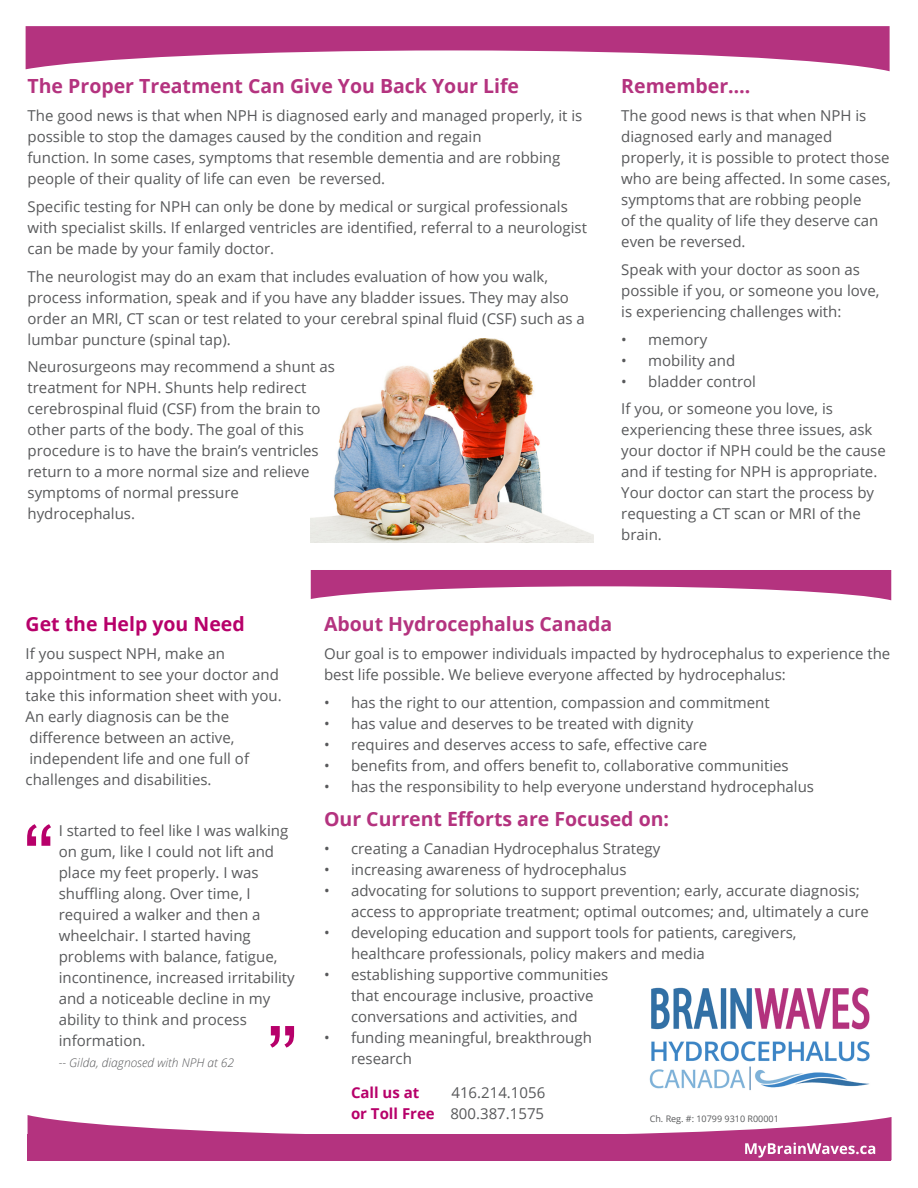
<style>
.page{position:relative;width:918px;height:1188px;background:#fff}
.page>*{position:absolute;margin:0;border:0;box-sizing:border-box;transform-origin:0 0}
.t1{font:700 19.5px "Open Sans";color:#b4337f}
.t2{font:700 19.5px "Open Sans";color:#b7006a}
.t3{font:15px/21px "Open Sans";color:#58595b}
.t4{font:700 15px "Open Sans";color:#b7006a}
.t5{font:italic 300 12px "Open Sans";color:#58595b}
.t6{font:9px "Open Sans";color:#58595b}
.s1{font-weight:700;color:#b7006a}
</style>
<div class="page">
<img style="left:649px;top:987px;width:221px;height:104px">
<img style="left:311px;top:338px;width:283px;height:205px">
<div style="left:27px;top:1134px;width:864px;height:27px;background:#b4337f"></div>
<svg style="left:28px;top:1115px;width:864px;height:45px"></svg>
<svg style="left:26px;top:26px;width:864px;height:45px"></svg>
<svg style="left:311px;top:570px;width:580px;height:30px"></svg>
<svg style="left:27px;top:824px;width:24px;height:22px"></svg>
<svg style="left:270px;top:1026px;width:24px;height:22px"></svg>
<h1 class="t1" style="left:28px;top:73px;width:493px">The Proper Treatment Can Give You Back Your Life</h1>
<p class="t3" style="left:28px;top:105px;width:556px">The good news is that when NPH is diagnosed early and managed properly, it is possible to stop the damages caused by the condition and regain<br>function. In some cases, symptoms that resemble dementia and are robbing people of their quality of life can even be reversed.</p>
<p class="t3" style="left:28px;top:196px;width:561px">Specific testing for NPH can only be done by medical or surgical professionals with specialist skills. If enlarged ventricles are identified, referral to a neurologist can be made by your family doctor.</p>
<p class="t3" style="left:28px;top:265px;width:559px">The neurologist may do an exam that includes evaluation of how you walk, process information, speak and if you have any bladder issues. They may also order an MRI, CT scan or test related to your cerebral spinal fluid (CSF) such as a lumbar puncture (spinal tap).</p>
<p class="t3" style="left:28px;top:356px;width:309px">Neurosurgeons may recommend a shunt as treatment for NPH. Shunts help redirect cerebrospinal fluid (CSF) from the brain to other parts of the body. The goal of this procedure is to have the brain’s ventricles return to a more normal size and relieve symptoms of normal pressure hydrocephalus.</p>
<h1 class="t1" style="left:621px;top:73px;width:131px">Remember….</h1>
<p class="t3" style="left:621px;top:105px;width:271px">The good news is that when NPH is diagnosed early and managed properly, it is possible to protect those who are being affected. In some cases, symptoms that are robbing people<br>of the quality of life they deserve can even be reversed.</p>
<p class="t3" style="left:621px;top:259px;width:260px">Speak with your doctor as soon as possible if you, or someone you love, is experiencing challenges with:</p>
<p class="t3" style="left:621px;top:328px;width:88px">• memory</p>
<p class="t3" style="left:621px;top:349px;width:116px">• mobility and</p>
<p class="t3" style="left:621px;top:367px;width:213px;line-height:27.8px">• bladder control<br>If you, or someone you love, is</p>
<p class="t3" style="left:621px;top:419px;width:266px">experiencing these three issues, ask your doctor if NPH could be the cause and if testing for NPH is appropriate.<br>Your doctor can start the process by requesting a CT scan or MRI of the brain.</p>
<h1 class="t2" style="left:26px;top:611px;width:221px">Get the Help you Need</h1>
<p class="t3" style="left:26px;top:643px;width:258px">If you suspect NPH, make an appointment to see your doctor and take this information sheet with you.<br>An early diagnosis can be the difference between an active, independent life and one full of challenges and disabilities.</p>
<p class="t3" style="left:59px;top:820px;width:238px">I started to feel like I was walking on gum, like I could not lift and place my feet properly. I was shuffling along. Over time, I required a walker and then a wheelchair. I started having problems with balance, fatigue, incontinence, increased irritability and a noticeable decline in my ability to think and process information.</p>
<p class="t5" style="left:59px;top:1054px;width:177px">-- Gilda, diagnosed with NPH at 62</p>
<h1 class="t1" style="left:324px;top:610px;width:290px">About Hydrocephalus Canada</h1>
<p class="t3" style="left:324px;top:642px;width:568px">Our goal is to empower individuals impacted by hydrocephalus to experience the best life possible. We believe everyone affected by hydrocephalus:</p>
<p class="t3" style="left:324px;top:691px;width:447px">• has the right to our attention, compassion and commitment</p>
<p class="t3" style="left:324px;top:712px;width:371px">• has value and deserves to be treated with dignity</p>
<p class="t3" style="left:324px;top:733px;width:385px">• requires and deserves access to safe, effective care</p>
<p class="t3" style="left:324px;top:754px;width:466px">• benefits from, and offers benefit to, collaborative communities</p>
<p class="t3" style="left:324px;top:775px;width:492px">• has the responsibility to help everyone understand hydrocephalus</p>
<h1 class="t1" style="left:324px;top:805px;width:347px">Our Current Efforts are Focused on:</h1>
<p class="t3" style="left:324px;top:837px;width:338px">• creating a Canadian Hydrocephalus Strategy</p>
<p class="t3" style="left:324px;top:858px;width:304px">• increasing awareness of hydrocephalus</p>
<p class="t3" style="left:351px;top:879px;width:519px;text-indent:-27px">• advocating for solutions to support prevention; early, accurate diagnosis; access to appropriate treatment; optimal outcomes; and, ultimately a cure</p>
<p class="t3" style="left:351px;top:921px;width:447px;text-indent:-27px">• developing education and support tools for patients, caregivers, healthcare professionals, policy makers and media</p>
<p class="t3" style="left:351px;top:963px;width:259px;text-indent:-27px">• establishing supportive communities that encourage inclusive, proactive conversations and activities, and</p>
<p class="t3" style="left:351px;top:1026px;width:242px;text-indent:-27px">• funding meaningful, breakthrough research</p>
<p class="t4" style="left:351px;top:1082px;width:70px">Call us at</p>
<p class="t3" style="left:351px;top:1082px;width:196px;text-align:right">416.214.1056<br><span class="s1">or Toll Free</span> 800.387.1575</p>
<p class="t6" style="left:650px;top:1112px;width:131px">Ch. Reg. #: 10799 9310 R00001</p>
</div>
